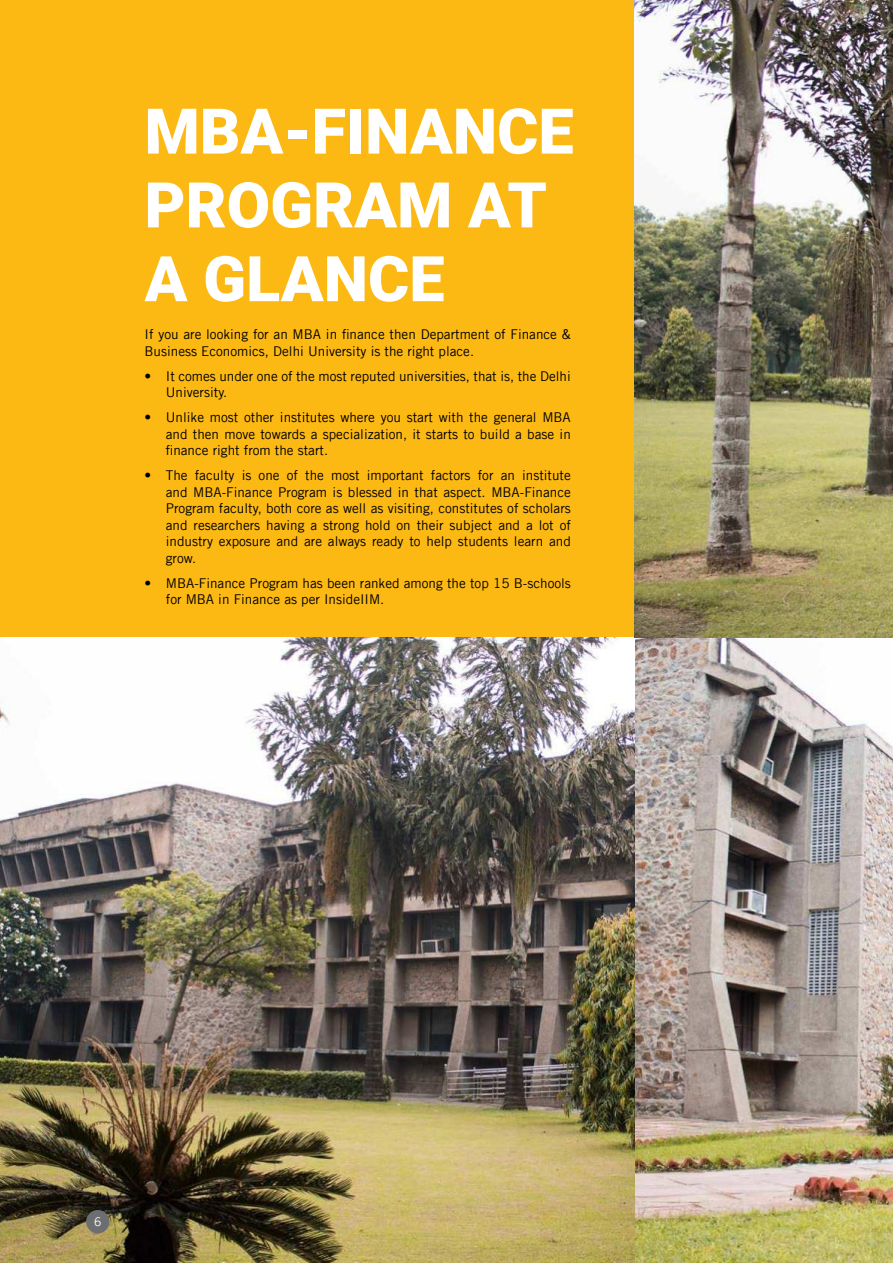
<style>
.page{position:relative;width:893px;height:1263px;background:#fff}
.page>*{position:absolute;margin:0;border:0;box-sizing:border-box;transform-origin:0 0}
.t1{font:900 63px/73.8px "Roboto";color:#fff}
.t2{font:13.5px/16.5px "Trade Gothic LT";color:#000}
.t3{font:12px "Trade Gothic LT";color:#fff}
</style>
<div class="page">
<div style="left:0;top:0;width:635px;height:638px;background:#fdb913"></div>
<img style="left:0;top:638px;width:893px;height:625px">
<img style="left:635px;top:0;width:258px;height:638px">
<div style="left:86px;top:1210px;width:23px;height:23px;background:#6d6e71;border-radius:50%"></div>
<h1 class="t1" style="left:145px;top:99px;width:431px">MBA-FINANCE<br>PROGRAM AT<br>A GLANCE</h1>
<p class="t2" style="left:145px;top:326px;width:428px">If you are looking for an MBA in 昀椀nance then Department of Finance &amp;<br>Business Economics, Delhi University is the right place.</p>
<p class="t2" style="left:166px;top:367px;width:406px;text-indent:-21px">• It comes under one of the most reputed universities, that is, the Delhi<br>University.</p>
<p class="t2" style="left:166px;top:409px;width:407px;text-align:justify;text-indent:-21px">• Unlike most other institutes where you start with the general MBA and then move towards a specialization, it starts to build a base in昀椀nance right from the start.</p>
<p class="t2" style="left:166px;top:467px;width:407px;text-align:justify;text-indent:-21px">• The faculty is one of the most important factors for an institute and MBA-Finance Program is blessed in that aspect. MBA-Finance Program faculty, both core as well as visiting, constitutes of scholars and researchers having a strong hold on their subject and a lot of industry exposure and are always ready to help students learn and grow.</p>
<p class="t2" style="left:166px;top:574px;width:407px;text-indent:-21px">• MBA-Finance Program has been ranked among the top 15 B-schools for MBA in Finance as per InsideIIM.</p>
<p class="t3" style="left:94px;top:1217px;width:9px">6</p>
</div>
